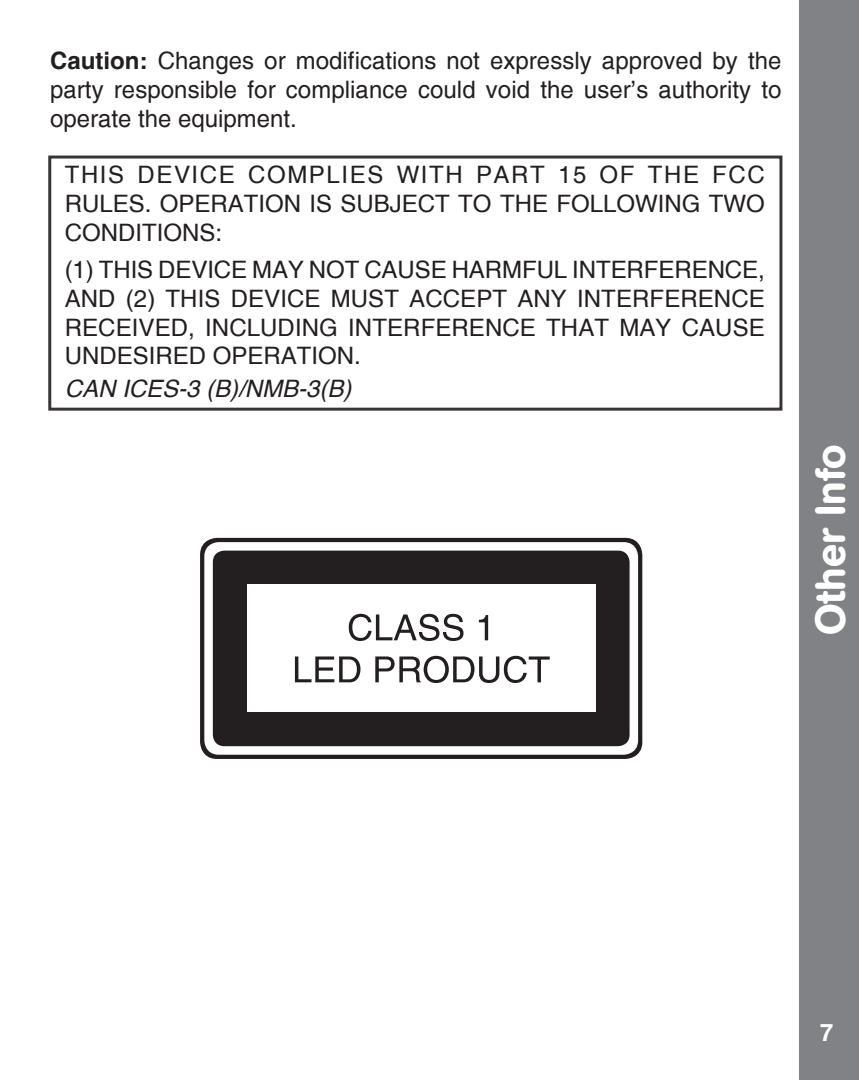
<style>
.page{position:relative;width:859px;height:1080px;background:#fff}
.page>*{position:absolute;margin:0;border:0;box-sizing:border-box;transform-origin:0 0}
.t1{font:500 42px "AG Book Rounded";color:#fff}
.t2{font:24px/28.8px "Helvetica";color:#231f20;text-align:justify}
.t3{font:italic 24px "Helvetica";color:#231f20}
.t4{font:700 24px "Helvetica";color:#fff}
.s1{font-weight:700}
</style>
<div class="page">
<div style="left:800px;top:0;width:59px;height:1080px;background:#808285"></div>
<div style="left:200px;top:538px;width:442px;height:221px;background:#231f20;border-radius:17px"></div>
<div style="left:204px;top:542px;width:434px;height:213px;background:#fff;border-radius:14px"></div>
<div style="left:213px;top:551px;width:417px;height:195px;background:#231f20;border-radius:11px"></div>
<div style="left:247px;top:585px;width:348px;height:127px;background:#fff"></div>
<svg style="left:349px;top:614px;width:139px;height:27px"></svg>
<svg style="left:295px;top:656px;width:255px;height:27px"></svg>
<div style="left:48px;top:156px;width:734px;height:255px;border:3px solid #231f20"></div>
<p class="t2" style="left:50px;top:47px;width:733px"><span class="s1">Caution:</span> Changes or modifications not expressly approved by the party responsible for compliance could void the user’s authority to operate the equipment.</p>
<p class="t2" style="left:65px;top:160px;width:702px">THIS DEVICE COMPLIES WITH PART 15 OF THE FCC RULES. OPERATION IS SUBJECT TO THE FOLLOWING TWO CONDITIONS:</p>
<p class="t2" style="left:65px;top:255px;width:702px">(1) THIS DEVICE MAY NOT CAUSE HARMFUL INTERFERENCE, AND (2) THIS DEVICE MUST ACCEPT ANY INTERFERENCE RECEIVED, INCLUDING INTERFERENCE THAT MAY CAUSE UNDESIRED OPERATION.</p>
<p class="t3" style="left:65px;top:370px;width:288px">CAN ICES-3 (B)/NMB-3(B)</p>
<h1 class="t1" style="left:806px;top:635px;width:192px;rotate:-90deg">Other Info</h1>
<p class="t4" style="left:820px;top:1018px;width:15px">7</p>
</div>
